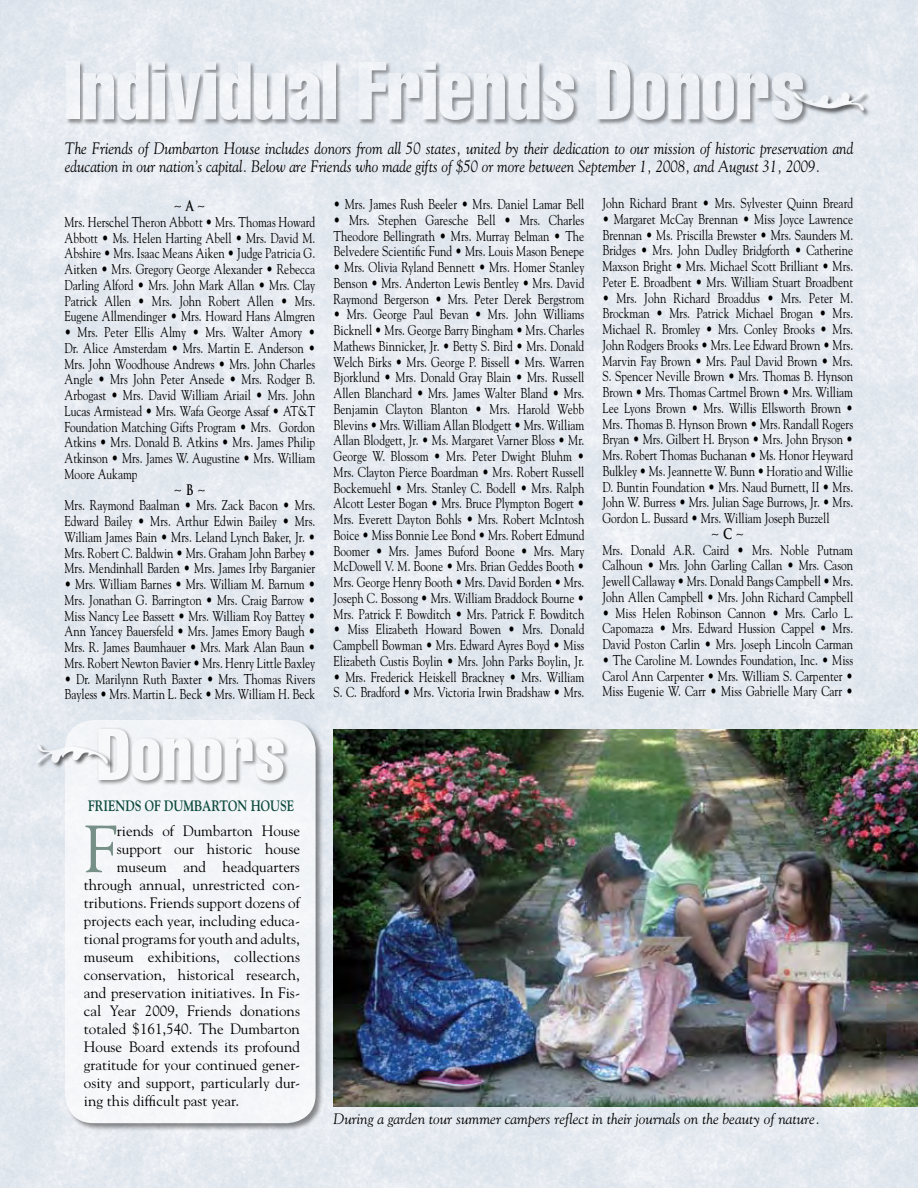
<style>
.page{position:relative;width:918px;height:1188px;background:#fff}
.page>*{position:absolute;margin:0;border:0;box-sizing:border-box;transform-origin:0 0}
.t1{font:extra-condensed 81px "Helvetica";color:#fff}
.t2{font:extra-condensed 72px "Helvetica";letter-spacing:.005em;color:#fff}
.t3{font:66.15px "Goudy";color:#768f87}
.t4{font:italic 16.5px/18px "Goudy";color:#000;scale:.9 1}
.t5{font:15px "Goudy";color:#000}
.t6{font:italic 15px "Goudy";color:#000}
.t7{font:700 15px "Goudy";color:#0d4b3d;scale:.8 1}
.t8{font:14.25px/15.8px "Goudy";color:#000;text-align:justify;scale:.8 1}
.t9{font:14.25px/15.8px "Goudy";color:#000;text-align:center}
.s1{font-family:"Trajan Pro";font-weight:700}
</style>
<div class="page">
<img style="left:0;top:0;width:918px;height:1188px">
<svg style="left:66px;top:60px;width:744px;height:66px;background:#b6babf"></svg>
<div style="left:63px;top:718px;width:262px;height:415px;background:#000;opacity:.75"></div>
<div style="left:65px;top:720px;width:251px;height:403px;background:#f4f6f9;border-radius:29px"></div>
<svg style="left:97px;top:728px;width:191px;height:57px"></svg>
<img style="left:334px;top:729px;width:584px;height:378px">
<svg style="left:36px;top:744px;width:78px;height:26px"></svg>
<svg style="left:793px;top:92px;width:78px;height:25px"></svg>
<svg style="left:37px;top:744px;width:71px;height:20px"></svg>
<svg style="left:793px;top:92px;width:71px;height:19px"></svg>
<h1 class="t1" style="left:65px;top:39px;width:741px">Individual Friends Donors</h1>
<p class="t4" style="left:65px;top:139px;width:878px">The Friends of Dumbarton House includes donors from all 50 states, united by their dedication to our mission of historic preservation and education in our nation’s capital. Below are Friends who made gifts of $50 or more between September 1, 2008, and August 31, 2009.</p>
<p class="t8" style="left:334px;top:196px;width:315px">• Mrs. James Rush Beeler • Mrs. Daniel Lamar Bell</p>
<p class="t8" style="left:334px;top:212px;width:315px">• Mrs. Stephen Garesche Bell • Mrs. Charles Theodore Bellingrath • Mrs. Murray Belman • The Belvedere Scientific Fund • Mrs. Louis Mason Benepe</p>
<p class="t8" style="left:334px;top:259px;width:315px">• Mrs. Olivia Ryland Bennett • Mrs. Homer Stanley Benson • Mrs. Anderton Lewis Bentley • Mrs. David Raymond Bergerson • Mrs. Peter Derek Bergstrom</p>
<p class="t8" style="left:334px;top:306px;width:315px">• Mrs. George Paul Bevan • Mrs. John Williams Bicknell • Mrs. George Barry Bingham • Mrs. Charles Mathews Binnicker, Jr. • Betty S. Bird • Mrs. Donald Welch Birks • Mrs. George P. Bissell • Mrs. Warren Bjorklund • Mrs. Donald Gray Blain • Mrs. Russell Allen Blanchard • Mrs. James Walter Bland • Mrs.<br>Benjamin Clayton Blanton • Mrs. Harold Webb Blevins • Mrs. William Allan Blodgett • Mrs. William Allan Blodgett, Jr. • Ms. Margaret Varner Bloss • Mr.<br>George W. Blossom • Mrs. Peter Dwight Bluhm • Mrs. Clayton Pierce Boardman • Mrs. Robert Russell Bockemuehl • Mrs. Stanley C. Bodell • Mrs. Ralph Alcott Lester Bogan • Mrs. Bruce Plympton Bogert • Mrs. Everett Dayton Bohls • Mrs. Robert McIntosh Boice • Miss Bonnie Lee Bond • Mrs. Robert Edmund Boomer • Mrs. James Buford Boone • Mrs. Mary McDowell V. M. Boone • Mrs. Brian Geddes Booth • Mrs. George Henry Booth • Mrs. David Borden • Mrs.<br>Joseph C. Bossong • Mrs. William Braddock Bourne • Mrs. Patrick F. Bowditch • Mrs. Patrick F. Bowditch</p>
<p class="t8" style="left:334px;top:621px;width:315px">• Miss Elizabeth Howard Bowen • Mrs. Donald Campbell Bowman • Mrs. Edward Ayres Boyd • Miss Elizabeth Custis Boylin • Mrs. John Parks Boylin, Jr.</p>
<p class="t8" style="left:334px;top:668px;width:315px">• Mrs. Frederick Heiskell Brackney • Mrs. William<br>S. C. Bradford • Mrs. Victoria Irwin Bradshaw • Mrs.</p>
<p class="t8" style="left:602px;top:195px;width:315px">John Richard Brant • Mrs. Sylvester Quinn Breard</p>
<p class="t8" style="left:602px;top:211px;width:315px">• Margaret McCay Brennan • Miss Joyce Lawrence Brennan • Ms. Priscilla Brewster • Mrs. Saunders M.<br>Bridges • Mrs. John Dudley Bridgforth • Catherine Maxson Bright • Mrs. Michael Scott Brilliant • Mrs.<br>Peter E. Broadbent • Mrs. William Stuart Broadbent</p>
<p class="t8" style="left:602px;top:289px;width:315px">• Mrs. John Richard Broaddus • Mrs. Peter M.</p>
<p class="t8" style="left:602px;top:305px;width:315px">Brockman • Mrs. Patrick Michael Brogan • Mrs.</p>
<p class="t8" style="left:602px;top:321px;width:315px">Michael R. Bromley • Mrs. Conley Brooks • Mrs.</p>
<p class="t8" style="left:602px;top:337px;width:315px">John Rodgers Brooks • Mrs. Lee Edward Brown • Mrs.</p>
<p class="t8" style="left:602px;top:352px;width:315px">Marvin Fay Brown • Mrs. Paul David Brown • Mrs.</p>
<p class="t8" style="left:602px;top:368px;width:315px">S. Spencer Neville Brown • Mrs. Thomas B. Hynson</p>
<p class="t8" style="left:602px;top:384px;width:315px">Brown • Mrs. Thomas Cartmel Brown • Mrs. William</p>
<p class="t8" style="left:602px;top:400px;width:315px">Lee Lyons Brown • Mrs. Willis Ellsworth Brown •</p>
<p class="t8" style="left:602px;top:415px;width:315px">Mrs. Thomas B. Hynson Brown • Mrs. Randall Rogers</p>
<p class="t8" style="left:602px;top:431px;width:315px">Bryan • Mrs. Gilbert H. Bryson • Mrs. John Bryson •</p>
<p class="t8" style="left:602px;top:447px;width:315px">Mrs. Robert Thomas Buchanan • Ms. Honor Heyward</p>
<p class="t8" style="left:602px;top:463px;width:315px">Bulkley • Ms. Jeannette W. Bunn • Horatio and Willie</p>
<p class="t8" style="left:602px;top:478px;width:315px">D. Buntin Foundation • Mrs. Naud Burnett, II • Mrs.</p>
<p class="t8" style="left:602px;top:494px;width:315px">John W. Burress • Mrs. Julian Sage Burrows, Jr. • Mrs.</p>
<p class="t8" style="left:602px;top:510px;width:285px">Gordon L. Bussard • Mrs. William Joseph Buzzell</p>
<p class="t9" style="left:711px;top:526px;width:35px">~ <span class="s1">C</span> ~</p>
<p class="t8" style="left:602px;top:541px;width:315px">Mrs. Donald A.R. Caird • Mrs. Noble Putnam</p>
<p class="t8" style="left:602px;top:557px;width:315px">Calhoun • Mrs. John Garling Callan • Mrs. Cason</p>
<p class="t8" style="left:602px;top:573px;width:315px">Jewell Callaway • Mrs. Donald Bangs Campbell • Mrs.</p>
<p class="t8" style="left:602px;top:589px;width:315px">John Allen Campbell • Mrs. John Richard Campbell</p>
<p class="t8" style="left:602px;top:604px;width:315px">• Miss Helen Robinson Cannon • Mrs. Carlo L.<br>Capomazza • Mrs. Edward Hussion Cappel • Mrs.<br>David Poston Carlin • Mrs. Joseph Lincoln Carman</p>
<p class="t8" style="left:602px;top:652px;width:315px">• The Caroline M. Lowndes Foundation, Inc. • Miss Carol Ann Carpenter • Mrs. William S. Carpenter • Miss Eugenie W. Carr • Miss Gabrielle Mary Carr •</p>
<p class="t9" style="left:64px;top:198px;width:252px">~ <span class="s1">A</span> ~<br>Mrs. Herschel Theron Abbott • Mrs. Thomas Howard Abbott • Ms. Helen Harting Abell • Mrs. David M.<br>Abshire • Mrs. Isaac Means Aiken • Judge Patricia G.<br>Aitken • Mrs. Gregory George Alexander • Rebecca Darling Alford • Mrs. John Mark Allan • Mrs. Clay Patrick Allen • Mrs. John Robert Allen • Mrs.<br>Eugene Allmendinger • Mrs. Howard Hans Almgren</p>
<p class="t8" style="left:64px;top:324px;width:315px">• Mrs. Peter Ellis Almy • Mrs. Walter Amory •</p>
<p class="t8" style="left:64px;top:340px;width:315px">Dr. Alice Amsterdam • Mrs. Martin E. Anderson •</p>
<p class="t8" style="left:64px;top:355px;width:315px">Mrs. John Woodhouse Andrews • Mrs. John Charles</p>
<p class="t8" style="left:64px;top:371px;width:315px">Angle • Mrs John Peter Ansede • Mrs. Rodger B.</p>
<p class="t8" style="left:64px;top:387px;width:315px">Arbogast • Mrs. David William Ariail • Mrs. John</p>
<p class="t8" style="left:64px;top:403px;width:315px">Lucas Armistead • Mrs. Wafa George Assaf • AT&amp;T</p>
<p class="t8" style="left:64px;top:418px;width:315px">Foundation Matching Gifts Program • Mrs. Gordon</p>
<p class="t8" style="left:64px;top:434px;width:315px">Atkins • Mrs. Donald B. Atkins • Mrs. James Philip</p>
<p class="t8" style="left:64px;top:450px;width:315px">Atkinson • Mrs. James W. Augustine • Mrs. William</p>
<p class="t8" style="left:64px;top:466px;width:93px">Moore Aukamp</p>
<p class="t9" style="left:174px;top:481px;width:34px">~ <span class="s1">B</span> ~</p>
<p class="t8" style="left:64px;top:497px;width:315px">Mrs. Raymond Baalman • Mrs. Zack Bacon • Mrs.</p>
<p class="t8" style="left:64px;top:513px;width:315px">Edward Bailey • Mrs. Arthur Edwin Bailey • Mrs.</p>
<p class="t8" style="left:64px;top:529px;width:315px">William James Bain • Mrs. Leland Lynch Baker, Jr. •</p>
<p class="t8" style="left:64px;top:544px;width:315px">Mrs. Robert C. Baldwin • Mrs. Graham John Barbey •</p>
<p class="t8" style="left:64px;top:560px;width:315px">Mrs. Mendinhall Barden • Mrs. James Irby Barganier</p>
<p class="t8" style="left:64px;top:576px;width:315px">• Mrs. William Barnes • Mrs. William M. Barnum • Mrs. Jonathan G. Barrington • Mrs. Craig Barrow • Miss Nancy Lee Bassett • Mrs. William Roy Battey • Ann Yancey Bauersfeld • Mrs. James Emory Baugh • Mrs. R. James Baumhauer • Mrs. Mark Alan Baun • Mrs. Robert Newton Bavier • Mrs. Henry Little Baxley</p>
<p class="t8" style="left:64px;top:670px;width:315px">• Dr. Marilynn Ruth Baxter • Mrs. Thomas Rivers<br>Bayless • Mrs. Martin L. Beck • Mrs. William H. Beck</p>
<h2 class="t2" style="left:97px;top:709px;width:190px">Donors</h2>
<p class="t7" style="left:88px;top:797px;width:37px">FRIENDS</p>
<p class="t7" style="left:145px;top:797px;width:49px">OF DUMBARTON</p>
<p class="t7" style="left:251px;top:797px;width:24px">HOUSE</p>
<h3 class="t3" style="left:84px;top:808px;width:35px">F</h3>
<p class="t5" style="left:117px;top:822px;width:185px">riends of Dumbarton House</p>
<p class="t5" style="left:117px;top:840px;width:185px">support our historic house</p>
<p class="t5" style="left:117px;top:858px;width:185px">museum and headquarters</p>
<p class="t5" style="left:84px;top:876px;width:218px">through annual, unrestricted con-</p>
<p class="t5" style="left:84px;top:894px;width:218px">tributions. Friends support dozens of</p>
<p class="t5" style="left:84px;top:912px;width:218px">projects each year, including educa-</p>
<p class="t5" style="left:84px;top:930px;width:218px">tional programs for youth and adults,</p>
<p class="t5" style="left:84px;top:948px;width:218px">museum exhibitions, collections</p>
<p class="t5" style="left:84px;top:966px;width:218px">con-servation, historical research,</p>
<p class="t5" style="left:84px;top:984px;width:218px">and preservation initiatives. In Fis-</p>
<p class="t5" style="left:84px;top:1002px;width:218px">cal Year 2009, Friends donations</p>
<p class="t5" style="left:84px;top:1020px;width:218px">totaled $161,540. The Dumbarton</p>
<p class="t5" style="left:84px;top:1038px;width:218px">House Board extends its profound</p>
<p class="t5" style="left:84px;top:1056px;width:218px">gratitude for your continued gener-</p>
<p class="t5" style="left:84px;top:1074px;width:218px">osity and support, particularly dur-</p>
<p class="t5" style="left:84px;top:1092px;width:157px">ing this difficult past year.</p>
<p class="t6" style="left:334px;top:1110px;width:488px">During a garden tour summer campers reflect in their journals on the beauty of nature.</p>
</div>
